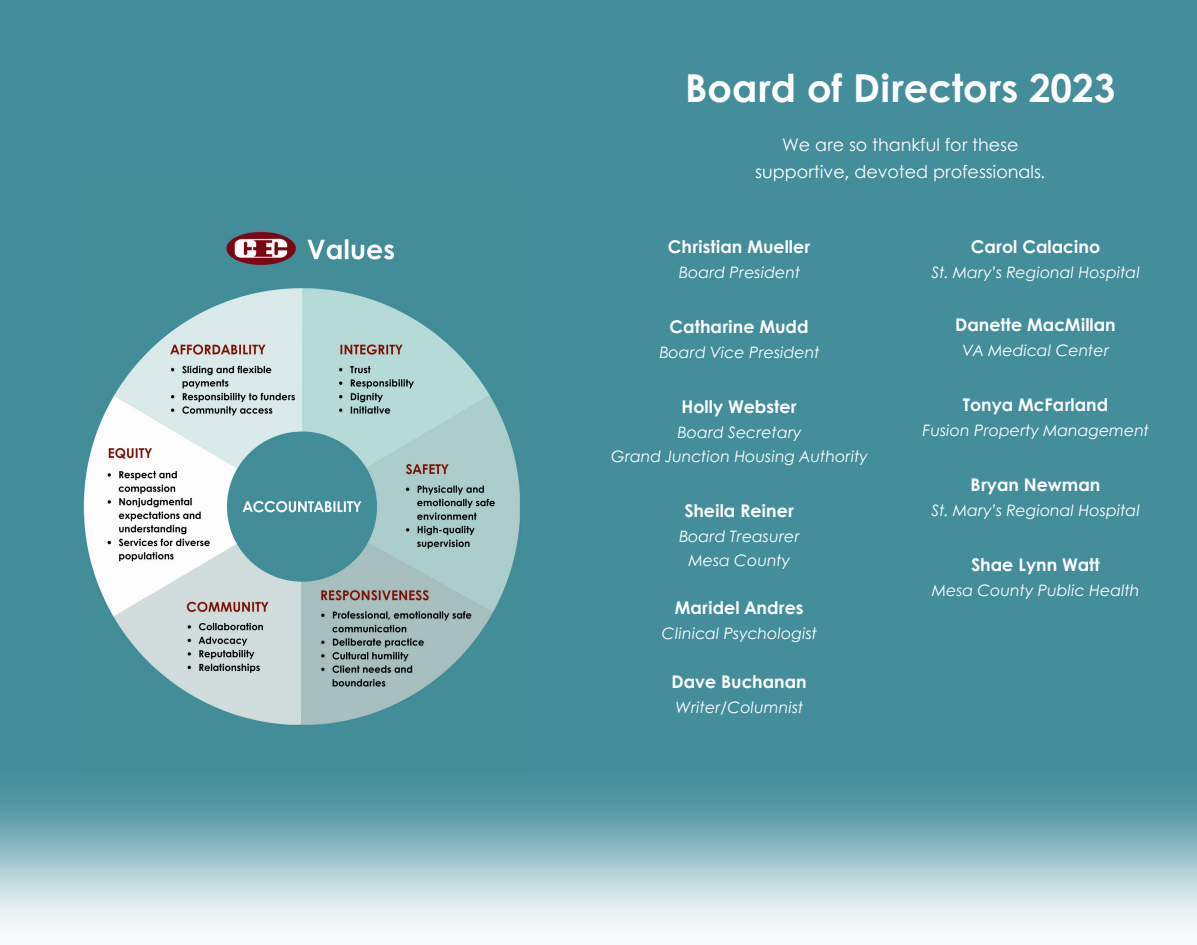
<style>
.page{position:relative;width:1197px;height:945px;background:#448d9b}
.page>*{position:absolute;margin:0;border:0;box-sizing:border-box;transform-origin:0 0}
.t1{font:700 38.5px "Century Gothic";color:#fff}
.t2{font:700 17.5px "Century Gothic";color:#fff}
.t3{font:17.5px/26.9px "Century Gothic";color:#fff;text-align:center}
.t4{font:italic 15.75px/23.6px "Century Gothic";color:#fff;text-align:center}
</style>
<div class="page">
<img style="left:83px;top:232px;width:437px;height:493px">
<img style="left:0;top:793px;width:1197px;height:152px">
<h1 class="t1" style="left:685px;top:62px;width:432px">Board of Directors 2023</h1>
<p class="t3" style="left:755px;top:131px;width:291px">We are so thankful for these supportive, devoted professionals.</p>
<p class="t2" style="left:668px;top:235px;width:144px">Christian Mueller</p>
<p class="t4" style="left:678px;top:261px;width:123px">Board President</p>
<p class="t2" style="left:670px;top:315px;width:141px">Catharine Mudd</p>
<p class="t4" style="left:659px;top:341px;width:162px">Board Vice President</p>
<p class="t2" style="left:682px;top:395px;width:117px">Holly Webster</p>
<p class="t4" style="left:611px;top:421px;width:258px">Board Secretary<br>Grand Junction Housing Authority</p>
<p class="t2" style="left:684px;top:499px;width:111px">Sheila Reiner</p>
<p class="t4" style="left:679px;top:524px;width:122px">Board Treasurer<br>Mesa County</p>
<p class="t2" style="left:675px;top:596px;width:130px">Maridel Andres</p>
<p class="t4" style="left:662px;top:622px;width:156px">Clinical Psychologist</p>
<p class="t2" style="left:672px;top:670px;width:137px">Dave Buchanan</p>
<p class="t4" style="left:675px;top:695px;width:129px">Writer/Columnist</p>
<p class="t2" style="left:971px;top:235px;width:131px">Carol Calacino</p>
<p class="t4" style="left:931px;top:261px;width:210px">St. Mary’s Regional Hospital</p>
<p class="t2" style="left:955px;top:313px;width:162px">Danette MacMillan</p>
<p class="t4" style="left:962px;top:338px;width:148px">VA Medical Center</p>
<p class="t2" style="left:963px;top:393px;width:147px">Tonya McFarland</p>
<p class="t4" style="left:922px;top:418px;width:228px">Fusion Property Management</p>
<p class="t2" style="left:971px;top:473px;width:131px">Bryan Newman</p>
<p class="t4" style="left:931px;top:498px;width:210px">St. Mary’s Regional Hospital</p>
<p class="t2" style="left:971px;top:553px;width:130px">Shae Lynn Watt</p>
<p class="t4" style="left:932px;top:578px;width:209px">Mesa County Public Health</p>
</div>
